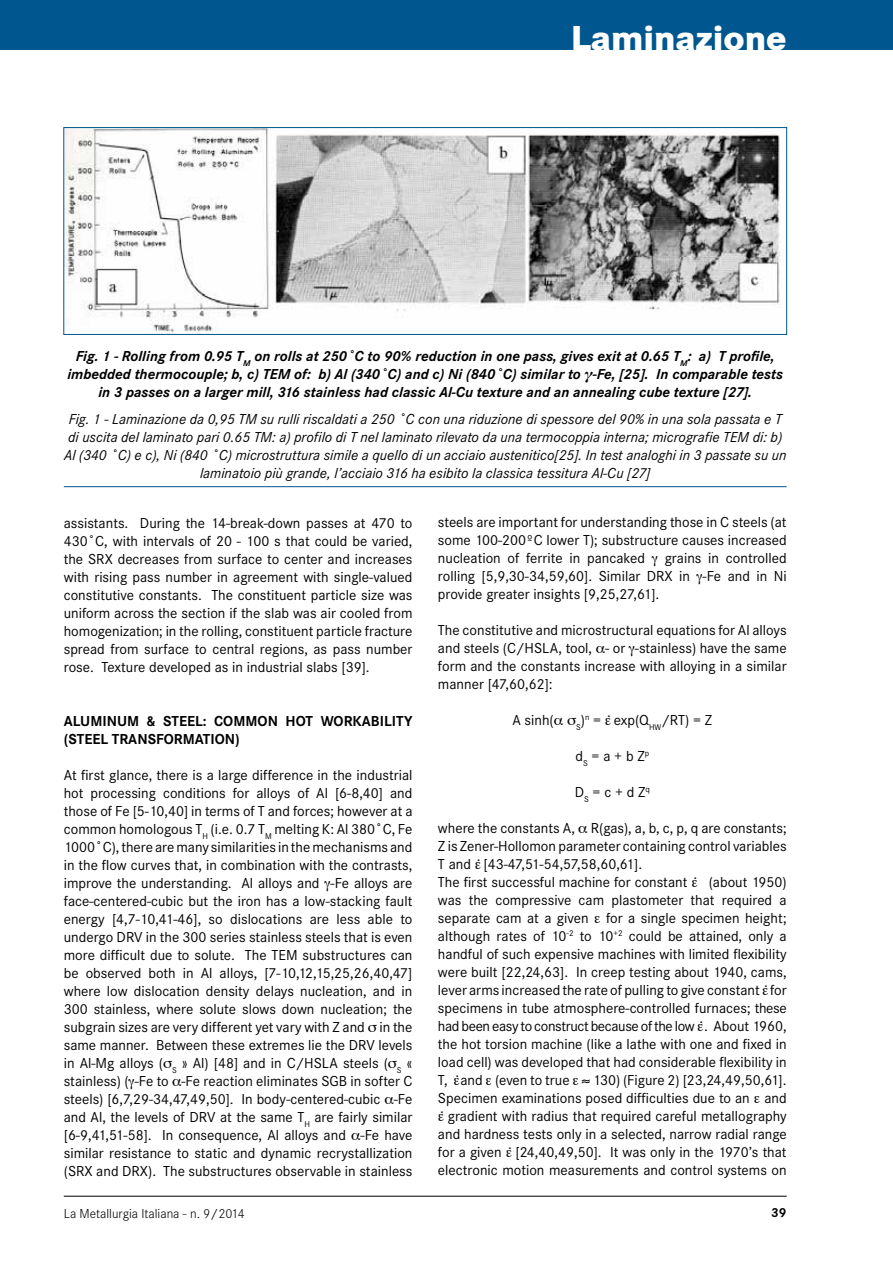
<style>
.page{position:relative;width:893px;height:1263px;background:#fff}
.page>*{position:absolute;margin:0;border:0;box-sizing:border-box;transform-origin:0 0}
.t1{font:800 36px "Corporate S";color:#fff}
.t2{font:15px/18px "Corporate S";color:#000;text-align:justify}
.t3{font:italic 15px/18px "Corporate S";color:#000;text-align:center}
.t4{font:italic 700 15px/18px "Corporate S";color:#000;text-align:center}
.t5{font:700 15px "Corporate S";color:#000}
.t6{font:300 13.5px "Corporate S";color:#000}
.t7{font:700 13.5px "Corporate S";color:#000}
.s1{font-family:"Times"}
</style>
<div class="page">
<hr style="left:64px;top:1196px;width:723px;height:1px;background:#000">
<div style="left:0;top:0;width:893px;height:50px;background:#00568e"></div>
<img style="left:65px;top:129px;width:716px;height:204px">
<div style="left:63px;top:127px;width:724px;height:208px;border:1px solid #00568e"></div>
<hr style="left:64px;top:486px;width:723px;height:1px;background:#00568e">
<h1 class="t1" style="left:571px;top:17px;width:217px">Laminazione</h1>
<p class="t4" style="left:67px;top:347px;width:717px">Fig. 1 - Rolling from 0.95 T<sub>M</sub> on rolls at 250˚C to 90% reduction in one pass, gives exit at 0.65 T<sub>M</sub>: a) T profile, imbedded thermocouple; b, c) TEM of: b) Al (340˚C) and c) Ni (840˚C) similar to <span class="s1">γ</span>-Fe, [25]. In comparable tests in 3 passes on a larger mill, 316 stainless had classic Al-Cu texture and an annealing cube texture [27].</p>
<p class="t3" style="left:64px;top:410px;width:724px">Fig. 1 - Laminazione da 0,95 TM su rulli riscaldati a 250 ˚C con una riduzione di spessore del 90% in una sola passata e T di uscita del laminato pari 0.65 TM: a) profilo di T nel laminato rilevato da una termocoppia interna; micrografie TEM di: b)<br>Al (340 ˚C) e c), Ni (840 ˚C) microstruttura simile a quello di un acciaio austenitico[25]. In test analoghi in 3 passate su un laminatoio più grande, l’acciaio 316 ha esibito la classica tessitura Al-Cu [27]</p>
<p class="t2" style="left:64px;top:514px;width:350px">assistants. During the 14-break-down passes at 470 to 430˚C, with intervals of 20 - 100 s that could be varied, the SRX decreases from surface to center and increases with rising pass number in agreement with single-valued constitutive constants. The constituent particle size was uniform across the section if the slab was air cooled from homogenization; in the rolling, constituent particle fracture spread from surface to central regions, as pass number rose. Texture developed as in industrial slabs [39].</p>
<p class="t5" style="left:64px;top:712px;width:269px">ALUMINU M &amp; STEEL: COMMON HOT WOR</p>
<p class="t5" style="left:353px;top:712px;width:61px">KABILITY</p>
<p class="t5" style="left:64px;top:730px;width:178px">(STEEL TRANSFORMATION)</p>
<p class="t2" style="left:64px;top:766px;width:350px">At first glance, there is a large difference in the industrial hot processing conditions for alloys of Al [6-8,40] and those of Fe [5-10,40] in terms of T and forces; however at a common homologous T<sub>H</sub> (i.e. 0.7 T<sub>M</sub> melting K: Al 380˚C, Fe 1000˚C), there are many similarities in the mechanisms and in the flow curves that, in combination with the contrasts, improve the understanding. Al alloys and -Fe alloys are face-centered-cubic but the iron has a low-stacking fault energy [4,7-10,41-46], so dislocations are less able to undergo DRV in the 300 series stainless steels that is even more difficult due to solute. The TEM substructures can be observed both in Al alloys, [7-10,12,15,25,26,40,47] where low dislocation density delays nucleation, and in 300 stainless, where solute slows down nucleation; the subgrain sizes are very different yet vary with Z and ▲ in the same manner. Between these extremes lie the DRV levels in Al-Mg alloys (▲<sub>S</sub> » Al) [48] and in C/HSLA steels (▲<sub>S</sub> « stainless) ( -Fe to -Fe reaction eliminates SGB in softer C steels) [6,7,29-34,47,49,50]. In body-centered-cubic -Fe and Al, the levels of DRV at the same T<sub>H</sub> are fairly similar [6-9,41,51-58]. In consequence, Al alloys and -Fe have similar resistance to static and dynamic recrystallization (SRX and DRX). The substructures observable in stainless</p>
<p class="t2" style="left:438px;top:513px;width:350px">steels are important for understanding those in C steels (at some 100-200ºC lower T); substructure causes increased nucleation of ferrite in pancaked</p>
<p class="t2" style="left:438px;top:549px;width:350px;text-indent:227px">grains in controlled rolling [5,9,30-34,59,60]. Similar DRX in -Fe and in Ni provide greater insights [9,25,27,61].</p>
<p class="t2" style="left:438px;top:621px;width:350px">The constitutive and microstructural equations for Al alloys and steels (C/HSLA, tool, - or -stainless) have the same form and the constants increase with alloying in a similar manner [47,60,62]:</p>
<p class="t2" style="left:512px;top:711px;width:201px">A sinh( ▲<sub>S</sub>)<sup>n</sup> = exp(Q<sub>HW</sub>/RT) = Z</p>
<p class="t2" style="left:575px;top:747px;width:75px">d<sub>S</sub> = a + b Z<sup>p</sup></p>
<p class="t2" style="left:575px;top:783px;width:77px">D<sub>S</sub> = c + d Z<sup>q</sup></p>
<p class="t2" style="left:438px;top:819px;width:350px;text-align:left">where the constants A, R(gas), a, b, c, p, q are constants; Z is Zener-Hollomon parameter containing control variables T and [43-47,51-54,57,58,60,61].<br>The first successful machine for constant</p>
<p class="t2" style="left:438px;top:873px;width:350px;text-align:right">(about 1950)<br>was the compressive cam plastometer that required a separate cam at a given for a single specimen height; although rates of 10<sup>-2</sup> to 10<sup>+2</sup> could be attained, only a handful of such expensive machines with limited flexibility were built [22,24,63]. In creep testing about 1940, cams, lever arms increased the rate of pulling to give constant for specimens in tube atmosphere-controlled furnaces; these had been easy to construct because of the low . About 1960, the hot torsion machine (like a lathe with one and fixed in load cell) was developed that had considerable flexibility in T, and (even to true ≈ 130) (Figure 2) [23,24,49,50,61].<br>Specimen examinations posed difficulties due to an and gradient with radius that required careful metallography and hardness tests only in a selected, narrow radial range for a given [24,40,49,50]. It was only in the 1970’s that electronic motion measurements and control systems on</p>
<p class="t6" style="left:64px;top:1206px;width:182px">La Metallurgia Italiana - n. 9/2014</p>
<p class="t7" style="left:771px;top:1205px;width:17px">39</p>
</div>
